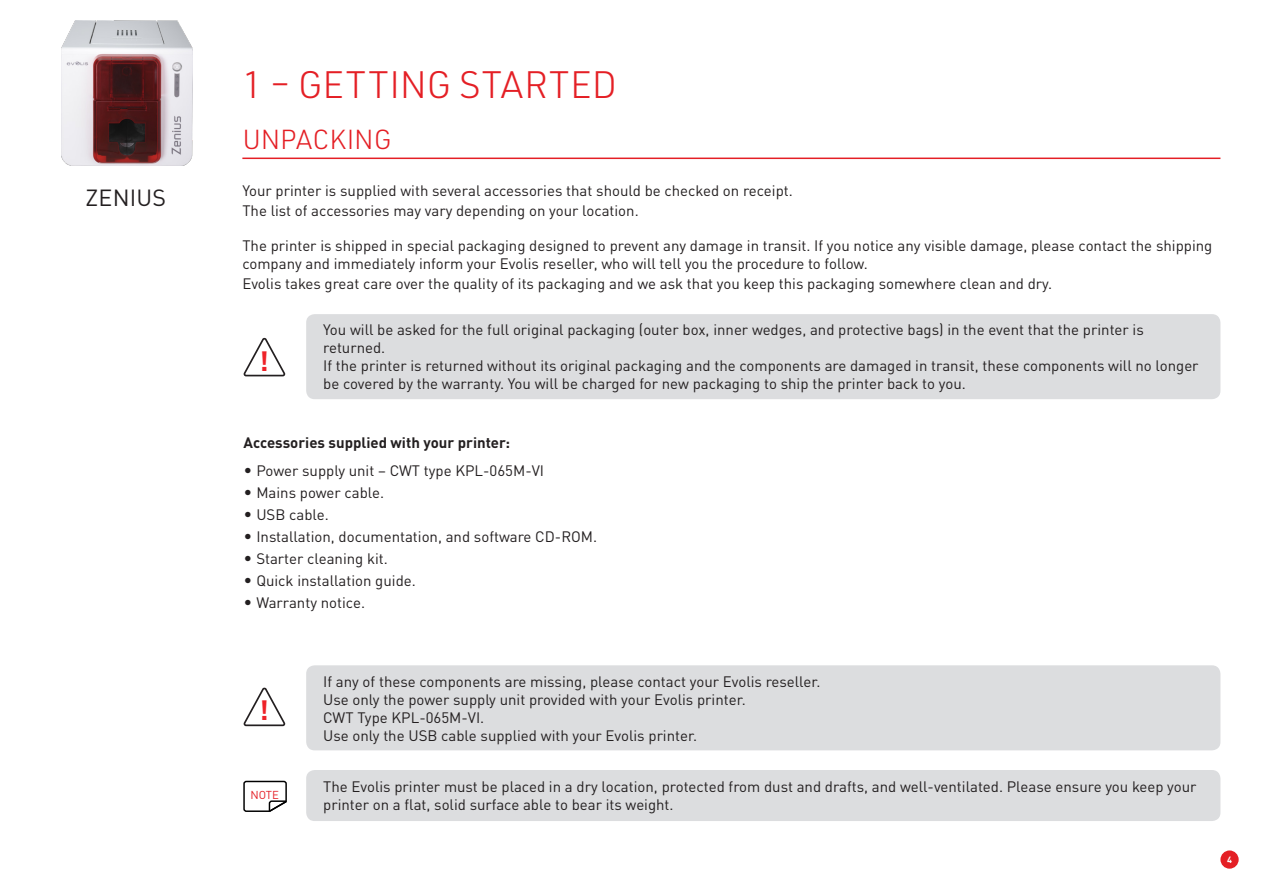
<style>
.page{position:relative;width:1263px;height:893px;background:#fff}
.page>*{position:absolute;margin:0;border:0;box-sizing:border-box;transform-origin:0 0}
.t1{font:300 37.5px "URWDIN";letter-spacing:.01em;color:#e41f25}
.t2{font:700 27.6px "DINOT";color:#ee2228}
.t3{font:300 27px "URWDIN";letter-spacing:-.01em;color:#e41f25}
.t4{font:23.1px "DINOT";letter-spacing:.01em;color:#231f20}
.t5{font:15px/18px "DINOT";color:#231f20}
.t6{font:700 15px/28.3px "DINOT";color:#231f20}
.t7{font:11.4px "DINOT";color:#e42027}
.t8{font:700 9px "DINOT";color:#fff}
.s1{font-size:16.5px}
.s2{font-weight:400}
.s3{font-weight:700;font-size:16.5px}
</style>
<div class="page">
<img style="left:61px;top:20px;width:131px;height:145px">
<div style="left:1220px;top:850px;width:19px;height:19px;background:#e41f25;border-radius:50%"></div>
<div style="left:306px;top:314px;width:914px;height:85px;background:#dcdddf;border-radius:9px"></div>
<div style="left:306px;top:665px;width:914px;height:85px;background:#dcdddf;border-radius:9px"></div>
<div style="left:306px;top:770px;width:914px;height:51px;background:#dcdddf;border-radius:9px"></div>
<hr style="left:242px;top:158px;width:978px;height:1px;background:#e41f25">
<svg style="left:243px;top:337px;width:43px;height:40px"></svg>
<svg style="left:243px;top:687px;width:43px;height:40px"></svg>
<svg style="left:243px;top:780px;width:44px;height:32px"></svg>
<h3 class="t4" style="left:86px;top:183px;width:82px">ZENIUS</h3>
<h1 class="t1" style="left:242px;top:60px;width:376px">1 – GETTING STARTED</h1>
<h3 class="t3" style="left:242px;top:122px;width:151px">UNPACKING</h3>
<p class="t5" style="left:242px;top:180px;width:552px;line-height:20.1px">Your printer is supplied with several accessories that should be checked on receipt.<br>The list of accessories may vary depending on your location.</p>
<p class="t5" style="left:242px;top:236px;width:971px">The printer is shipped in special packaging designed to prevent any damage in transit. If you notice any visible damage, please contact the shipping company and immediately inform your Evolis reseller, who will tell you the procedure to follow.</p>
<p class="t5" style="left:242px;top:274px;width:811px">Evolis takes great care over the quality of its packaging and we ask that you keep this packaging somewhere clean and dry.</p>
<h2 class="t2" style="left:259px;top:343px;width:11px">!</h2>
<p class="t5" style="left:323px;top:321px;width:877px">You will be asked for the full original packaging (outer box, inner wedges, and protective bags) in the event that the printer is returned.<br>If the printer is returned without its original packaging and the components are damaged in transit, these components will no longer be covered by the warranty. You will be charged for new packaging to ship the printer back to you.</p>
<p class="t6" style="left:244px;top:428px;width:302px">Accessories supplied with your printer:<br><span class="s1">∙</span> <span class="s2">Power supply unit – CWT type KPL-065M-VI</span></p>
<p class="t5" style="left:244px;top:481px;width:355px;line-height:21.9px"><span class="s3">∙</span> Mains power cable.<br><span class="s3">∙</span> USB cable.<br><span class="s3">∙</span> Installation, documentation, and software CD-ROM. <span class="s3">∙</span> Starter cleaning kit.<br><span class="s3">∙</span> Quick installation guide.<br><span class="s3">∙</span> Warranty notice.</p>
<h2 class="t2" style="left:259px;top:692px;width:11px">!</h2>
<p class="t7" style="left:250px;top:787px;width:30px">NOTE</p>
<p class="t5" style="left:323px;top:672px;width:499px">If any of these components are missing, please contact your Evolis reseller.<br>Use only the power supply unit provided with your Evolis printer.<br>CWT Type KPL-065M-VI.<br>Use only the USB cable supplied with your Evolis printer.</p>
<p class="t5" style="left:323px;top:778px;width:875px">The Evolis printer must be placed in a dry location, protected from dust and drafts, and well-ventilated. Please ensure you keep your printer on a flat, solid surface able to bear its weight.</p>
<p class="t8" style="left:1227px;top:854px;width:6px">4</p>
</div>
